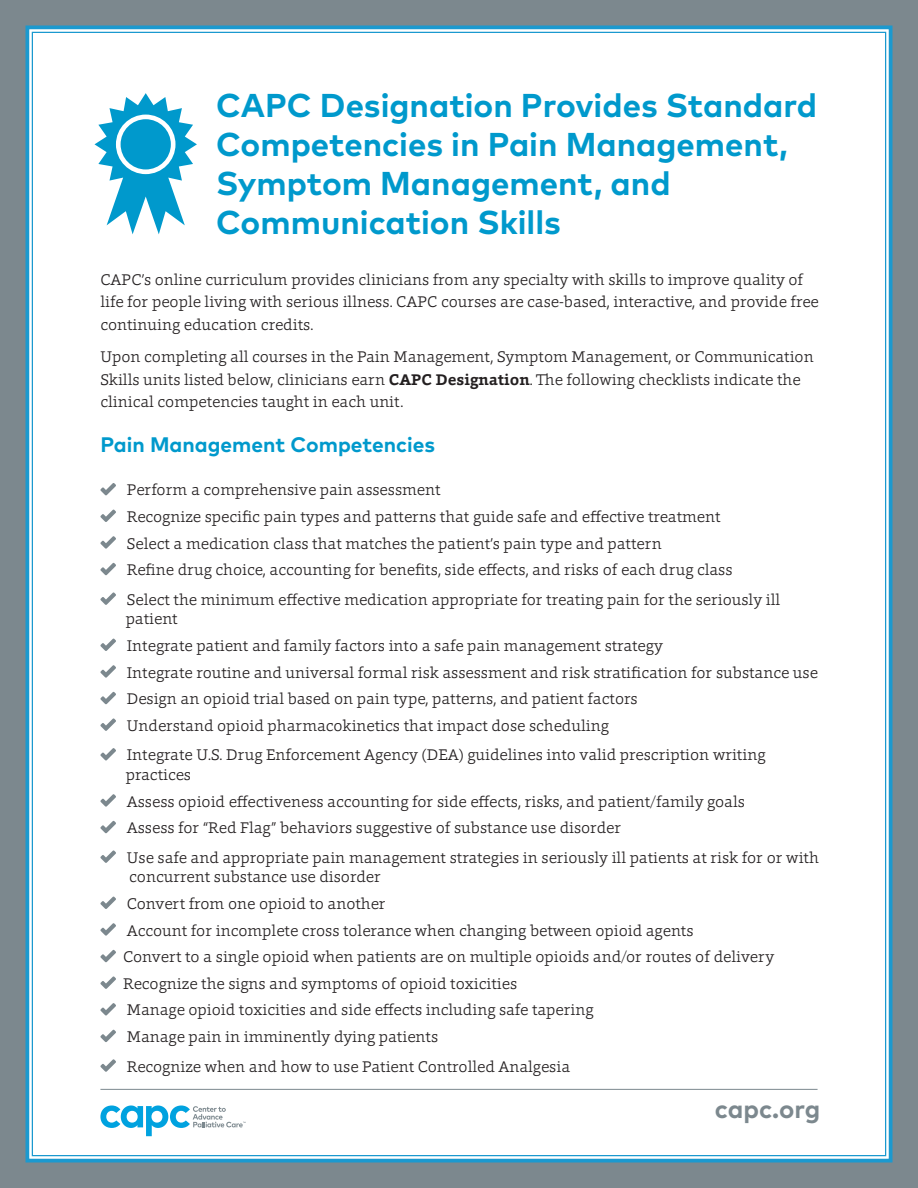
<style>
.page{position:relative;width:918px;height:1188px;background:#7c888e}
.page>*{position:absolute;margin:0;border:0;box-sizing:border-box;transform-origin:0 0}
.t1{font:700 33px/39px "Mark OT";color:#09c}
.t2{font:700 25.5px "Mark OT";color:#7c888e}
.Normal_Normal_1{font:700 21px "Mark OT";color:#09c}
.Normal__Web{font:300 15.75px/22.5px "Foro";color:#231f20}
.s1{font-weight:700}
</style>
<div class="page">
<div style="left:25px;top:25px;width:868px;height:1138px;background:#fff"></div>
<div style="left:100px;top:54px;width:720px;height:17px;background:#fff"></div>
<div style="left:100px;top:74px;width:720px;height:16px;background:#fff"></div>
<div style="left:100px;top:93px;width:720px;height:17px;background:#fff"></div>
<div style="left:100px;top:112px;width:720px;height:17px;background:#fff"></div>
<div style="left:100px;top:132px;width:720px;height:17px;background:#fff"></div>
<div style="left:100px;top:152px;width:720px;height:16px;background:#fff"></div>
<div style="left:100px;top:171px;width:720px;height:17px;background:#fff"></div>
<div style="left:100px;top:190px;width:720px;height:17px;background:#fff"></div>
<div style="left:100px;top:210px;width:720px;height:17px;background:#fff"></div>
<div style="left:100px;top:230px;width:720px;height:16px;background:#fff"></div>
<div style="left:100px;top:249px;width:720px;height:17px;background:#fff"></div>
<div style="left:100px;top:273px;width:720px;height:61px;background:#fff"></div>
<div style="left:100px;top:351px;width:720px;height:60px;background:#fff"></div>
<div style="left:100px;top:484px;width:720px;height:15px;background:#fff"></div>
<div style="left:100px;top:510px;width:720px;height:16px;background:#fff"></div>
<div style="left:100px;top:537px;width:720px;height:16px;background:#fff"></div>
<div style="left:100px;top:564px;width:720px;height:15px;background:#fff"></div>
<div style="left:100px;top:593px;width:720px;height:35px;background:#fff"></div>
<div style="left:100px;top:639px;width:720px;height:16px;background:#fff"></div>
<div style="left:100px;top:666px;width:720px;height:16px;background:#fff"></div>
<div style="left:100px;top:693px;width:720px;height:15px;background:#fff"></div>
<div style="left:100px;top:719px;width:720px;height:16px;background:#fff"></div>
<div style="left:100px;top:749px;width:720px;height:35px;background:#fff"></div>
<div style="left:100px;top:795px;width:720px;height:16px;background:#fff"></div>
<div style="left:100px;top:822px;width:720px;height:15px;background:#fff"></div>
<div style="left:100px;top:851px;width:720px;height:35px;background:#fff"></div>
<div style="left:100px;top:897px;width:720px;height:16px;background:#fff"></div>
<div style="left:100px;top:924px;width:720px;height:16px;background:#fff"></div>
<div style="left:100px;top:951px;width:720px;height:15px;background:#fff"></div>
<div style="left:100px;top:977px;width:720px;height:16px;background:#fff"></div>
<div style="left:100px;top:1004px;width:720px;height:16px;background:#fff"></div>
<div style="left:100px;top:1030px;width:720px;height:16px;background:#fff"></div>
<div style="left:100px;top:1059px;width:720px;height:17px;background:#fff"></div>
<svg style="left:100px;top:483px;width:16px;height:12px"></svg>
<svg style="left:100px;top:509px;width:16px;height:13px"></svg>
<svg style="left:100px;top:536px;width:16px;height:13px"></svg>
<svg style="left:100px;top:563px;width:16px;height:12px"></svg>
<svg style="left:100px;top:592px;width:16px;height:13px"></svg>
<svg style="left:100px;top:638px;width:16px;height:13px"></svg>
<svg style="left:100px;top:665px;width:16px;height:13px"></svg>
<svg style="left:100px;top:692px;width:16px;height:12px"></svg>
<svg style="left:100px;top:718px;width:16px;height:13px"></svg>
<svg style="left:100px;top:748px;width:16px;height:13px"></svg>
<svg style="left:100px;top:794px;width:16px;height:13px"></svg>
<svg style="left:100px;top:821px;width:16px;height:12px"></svg>
<svg style="left:100px;top:850px;width:16px;height:13px"></svg>
<svg style="left:100px;top:896px;width:16px;height:13px"></svg>
<svg style="left:100px;top:923px;width:16px;height:13px"></svg>
<svg style="left:100px;top:950px;width:16px;height:12px"></svg>
<svg style="left:100px;top:976px;width:16px;height:13px"></svg>
<svg style="left:100px;top:1003px;width:16px;height:13px"></svg>
<svg style="left:100px;top:1029px;width:16px;height:13px"></svg>
<svg style="left:100px;top:1059px;width:16px;height:13px"></svg>
<hr style="left:100px;top:1089px;width:718px;height:1px;background:#7c888e">
<svg style="left:100px;top:1106px;width:146px;height:30px;background:#b2deef"></svg>
<svg style="left:95px;top:93px;width:102px;height:141px"></svg>
<div style="left:121px;top:119px;width:50px;height:50px;background:#09c;border-radius:50%"></div>
<p class="t1" style="left:216px;top:85px;width:602px">CAPC Designation Provides Standard<br>Competencies in Pain Management,</p>
<p class="t1" style="left:216px;top:163px;width:456px">Symptom Management, and<br>Communication Skills</p>
<p class="Normal__Web" style="left:100px;top:268px;width:720px">CAPC’s online curriculum provides clinicians from any specialty with skills to improve quality of life for people living with serious illness. CAPC courses are case-based, interactive, and provide free continuing education credits.</p>
<p class="Normal__Web" style="left:100px;top:345px;width:715px">Upon completing all courses in the Pain Management, Symptom Management, or Communication<br>Skills units listed below, clinicians earn <span class="s1">CAPC Designation</span>. The following checklists indicate the clinical competencies taught in each unit.</p>
<p class="Normal_Normal_1" style="left:100px;top:431px;width:336px">Pain Management Competencies</p>
<p class="Normal__Web" style="left:127px;top:478px;width:315px">Perform a comprehensive pain assessment</p>
<p class="Normal__Web" style="left:127px;top:505px;width:595px">Recognize specific pain types and patterns that guide safe and effective treatment</p>
<p class="Normal__Web" style="left:127px;top:532px;width:536px">Select a medication class that matches the patient’s pain type and pattern</p>
<p class="Normal__Web" style="left:127px;top:558px;width:607px">Refine drug choice, accounting for benefits, side effects, and risks of each drug class</p>
<p class="Normal__Web" style="left:126px;top:589px;width:656px;line-height:19.5px">Select the minimum effective medication appropriate for treating pain for the seriously ill patient</p>
<p class="Normal__Web" style="left:127px;top:634px;width:538px">Integrate patient and family factors into a safe pain management strategy</p>
<p class="Normal__Web" style="left:127px;top:661px;width:693px">Integrate routine and universal formal risk assessment and risk stratification for substance use</p>
<p class="Normal__Web" style="left:127px;top:687px;width:512px">Design an opioid trial based on pain type, patterns, and patient factors</p>
<p class="Normal__Web" style="left:127px;top:714px;width:483px">Understand opioid pharmacokinetics that impact dose scheduling</p>
<p class="Normal__Web" style="left:126px;top:745px;width:641px;line-height:19.5px">Integrate U.S. Drug Enforcement Agency (DEA) guidelines into valid prescription writing practices</p>
<p class="Normal__Web" style="left:127px;top:790px;width:620px">Assess opioid effectiveness accounting for side effects, risks, and patient/family goals</p>
<p class="Normal__Web" style="left:127px;top:816px;width:496px">Assess for “Red Flag” behaviors suggestive of substance use disorder</p>
<p class="Normal__Web" style="left:127px;top:847px;width:694px;line-height:19.5px">Use safe and appropriate pain management strategies in seriously ill patients at risk for or with concurrent substance use disorder</p>
<p class="Normal__Web" style="left:127px;top:892px;width:260px">Convert from one opioid to another</p>
<p class="Normal__Web" style="left:127px;top:919px;width:568px">Account for incomplete cross tolerance when changing between opioid agents</p>
<p class="Normal__Web" style="left:123px;top:945px;width:652px">Convert to a single opioid when patients are on multiple opioids and/or routes of delivery</p>
<p class="Normal__Web" style="left:123px;top:972px;width:395px">Recognize the signs and symptoms of opioid toxicities</p>
<p class="Normal__Web" style="left:127px;top:999px;width:468px">Manage opioid toxicities and side effects including safe tapering</p>
<p class="Normal__Web" style="left:127px;top:1025px;width:313px">Manage pain in imminently dying patients</p>
<p class="Normal__Web" style="left:127px;top:1055px;width:445px">Recognize when and how to use Patient Controlled Analgesia</p>
<p class="t2" style="left:715px;top:1092px;width:107px">capc.org</p>
</div>
